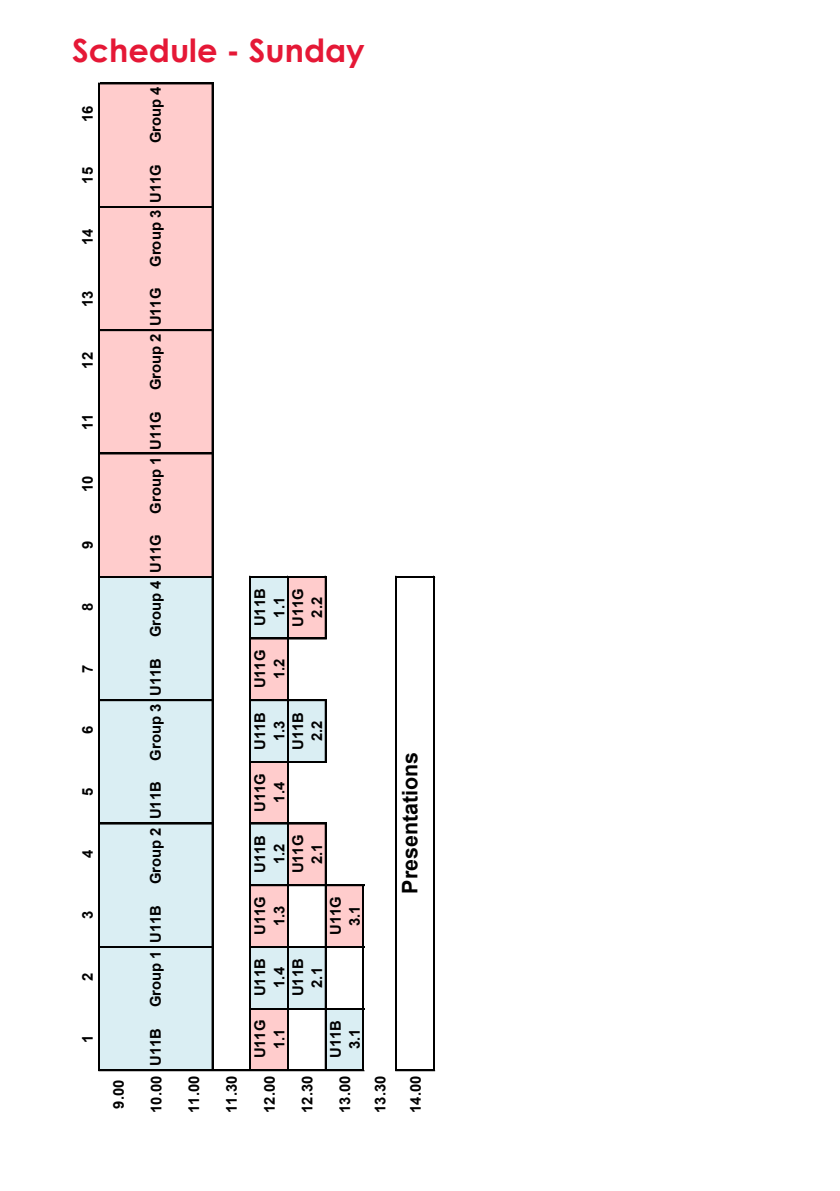
<style>
.page{position:relative;width:840px;height:1191px;background:#fff}
.page>*{position:absolute;margin:0;border:0;box-sizing:border-box;transform-origin:0 0}
.t1{font:700 32px "Century Gothic";color:#e51836}
.t2{font:700 21.4px "Arial";color:#000}
.t3{font:700 14.8px/19px "Arial";color:#000;text-align:center}
</style>
<div class="page">
<div style="left:99px;top:576px;width:114px;height:494px;background:#daeef3"></div>
<div style="left:99px;top:83px;width:114px;height:494px;background:#fcc"></div>
<div style="left:250px;top:1008px;width:38px;height:62px;background:#fcc"></div>
<div style="left:250px;top:946px;width:38px;height:62px;background:#daeef3"></div>
<div style="left:250px;top:885px;width:38px;height:61px;background:#fcc"></div>
<div style="left:250px;top:823px;width:38px;height:62px;background:#daeef3"></div>
<div style="left:250px;top:761px;width:38px;height:62px;background:#fcc"></div>
<div style="left:250px;top:700px;width:38px;height:62px;background:#daeef3"></div>
<div style="left:250px;top:638px;width:38px;height:62px;background:#fcc"></div>
<div style="left:250px;top:576px;width:38px;height:62px;background:#daeef3"></div>
<div style="left:288px;top:946px;width:38px;height:62px;background:#daeef3"></div>
<div style="left:288px;top:823px;width:38px;height:62px;background:#fcc"></div>
<div style="left:288px;top:700px;width:38px;height:62px;background:#daeef3"></div>
<div style="left:288px;top:576px;width:38px;height:62px;background:#fcc"></div>
<div style="left:325px;top:1008px;width:38px;height:62px;background:#daeef3"></div>
<div style="left:325px;top:885px;width:38px;height:61px;background:#fcc"></div>
<hr style="left:100px;top:947px;width:113px;height:1px;background:#000">
<hr style="left:100px;top:946px;width:113px;height:1px;background:#000">
<hr style="left:100px;top:823px;width:113px;height:1px;background:#000">
<hr style="left:100px;top:700px;width:113px;height:1px;background:#000">
<hr style="left:100px;top:699px;width:113px;height:1px;background:#000">
<hr style="left:100px;top:577px;width:113px;height:1px;background:#000">
<hr style="left:100px;top:576px;width:113px;height:1px;background:#000">
<hr style="left:325px;top:823px;width:1px;height:246px;background:#000">
<hr style="left:325px;top:699px;width:1px;height:62px;background:#000">
<hr style="left:99px;top:1070px;width:265px;height:1px;background:#000">
<hr style="left:99px;top:1069px;width:265px;height:1px;background:#000">
<hr style="left:251px;top:577px;width:75px;height:1px;background:#000">
<hr style="left:251px;top:576px;width:75px;height:1px;background:#000">
<hr style="left:395px;top:1070px;width:39px;height:1px;background:#000">
<hr style="left:395px;top:1069px;width:39px;height:1px;background:#000">
<hr style="left:251px;top:947px;width:113px;height:1px;background:#000">
<hr style="left:251px;top:946px;width:113px;height:1px;background:#000">
<hr style="left:251px;top:823px;width:75px;height:1px;background:#000">
<hr style="left:251px;top:700px;width:75px;height:1px;background:#000">
<hr style="left:251px;top:699px;width:75px;height:1px;background:#000">
<hr style="left:397px;top:577px;width:37px;height:1px;background:#000">
<hr style="left:397px;top:576px;width:37px;height:1px;background:#000">
<hr style="left:100px;top:453px;width:113px;height:1px;background:#000">
<hr style="left:100px;top:329px;width:113px;height:2px;background:#000">
<hr style="left:100px;top:207px;width:113px;height:1px;background:#000">
<hr style="left:100px;top:206px;width:113px;height:1px;background:#000">
<hr style="left:100px;top:84px;width:113px;height:1px;background:#000">
<hr style="left:100px;top:83px;width:113px;height:1px;background:#000">
<hr style="left:251px;top:1007px;width:113px;height:2px;background:#000">
<hr style="left:251px;top:885px;width:113px;height:1px;background:#000">
<hr style="left:251px;top:884px;width:113px;height:1px;background:#000">
<hr style="left:251px;top:762px;width:75px;height:1px;background:#000">
<hr style="left:251px;top:761px;width:75px;height:1px;background:#000">
<hr style="left:251px;top:638px;width:75px;height:1px;background:#000">
<hr style="left:98px;top:83px;width:1px;height:986px;background:#000">
<hr style="left:99px;top:83px;width:1px;height:986px;background:#000">
<hr style="left:211px;top:83px;width:1px;height:986px;background:#000">
<hr style="left:212px;top:83px;width:1px;height:986px;background:#000">
<hr style="left:249px;top:576px;width:2px;height:493px;background:#000">
<hr style="left:287px;top:576px;width:1px;height:493px;background:#000">
<hr style="left:325px;top:576px;width:1px;height:62px;background:#000">
<hr style="left:362px;top:884px;width:2px;height:185px;background:#000">
<hr style="left:395px;top:576px;width:2px;height:493px;background:#000">
<hr style="left:433px;top:576px;width:1px;height:493px;background:#000">
<p class="t1" style="left:72px;top:26px;width:294px">Schedule - Sunday</p>
<p class="t3" style="left:78px;top:122px;width:18px;rotate:-90deg">16</p>
<p class="t3" style="left:78px;top:183px;width:18px;rotate:-90deg">15</p>
<p class="t3" style="left:78px;top:245px;width:18px;rotate:-90deg">14</p>
<p class="t3" style="left:78px;top:307px;width:18px;rotate:-90deg">13</p>
<p class="t3" style="left:78px;top:368px;width:18px;rotate:-90deg">12</p>
<p class="t3" style="left:78px;top:430px;width:18px;rotate:-90deg">11</p>
<p class="t3" style="left:78px;top:492px;width:18px;rotate:-90deg">10</p>
<p class="t3" style="left:78px;top:549px;width:10px;rotate:-90deg">9</p>
<p class="t3" style="left:78px;top:611px;width:10px;rotate:-90deg">8</p>
<p class="t3" style="left:78px;top:672px;width:10px;rotate:-90deg">7</p>
<p class="t3" style="left:78px;top:734px;width:10px;rotate:-90deg">6</p>
<p class="t3" style="left:78px;top:796px;width:10px;rotate:-90deg">5</p>
<p class="t3" style="left:78px;top:857px;width:10px;rotate:-90deg">4</p>
<p class="t3" style="left:78px;top:919px;width:10px;rotate:-90deg">3</p>
<p class="t3" style="left:78px;top:981px;width:10px;rotate:-90deg">2</p>
<p class="t3" style="left:78px;top:1042px;width:10px;rotate:-90deg">1</p>
<p class="t3" style="left:146px;top:143px;width:58px;rotate:-90deg">Group 4</p>
<p class="t3" style="left:146px;top:267px;width:104px;rotate:-90deg">Group 3 U11G</p>
<p class="t3" style="left:146px;top:390px;width:104px;rotate:-90deg">Group 2 U11G</p>
<p class="t3" style="left:146px;top:513px;width:104px;rotate:-90deg">Group 1 U11G</p>
<p class="t3" style="left:146px;top:573px;width:40px;rotate:-90deg">U11G</p>
<p class="t3" style="left:146px;top:637px;width:58px;rotate:-90deg">Group 4</p>
<p class="t3" style="left:146px;top:760px;width:104px;rotate:-90deg">Group 3 U11B</p>
<p class="t3" style="left:146px;top:884px;width:104px;rotate:-90deg">Group 2 U11B</p>
<p class="t3" style="left:146px;top:1007px;width:104px;rotate:-90deg">Group 1 U11B</p>
<p class="t3" style="left:146px;top:1066px;width:39px;rotate:-90deg">U11B</p>
<p class="t3" style="left:288px;top:626px;width:40px;rotate:-90deg">U11G<br>2.2</p>
<p class="t3" style="left:250px;top:626px;width:39px;rotate:-90deg">U11B<br>1.1</p>
<p class="t3" style="left:250px;top:688px;width:40px;rotate:-90deg">U11G<br>1.2</p>
<p class="t3" style="left:250px;top:749px;width:39px;rotate:-90deg">U11B<br>1.3</p>
<p class="t3" style="left:288px;top:749px;width:39px;rotate:-90deg">U11B<br>2.2</p>
<p class="t3" style="left:250px;top:811px;width:40px;rotate:-90deg">U11G<br>1.4</p>
<p class="t3" style="left:288px;top:873px;width:40px;rotate:-90deg">U11G<br>2.1</p>
<p class="t3" style="left:250px;top:873px;width:39px;rotate:-90deg">U11B<br>1.2</p>
<p class="t3" style="left:250px;top:935px;width:40px;rotate:-90deg">U11G<br>1.3</p>
<p class="t3" style="left:326px;top:935px;width:40px;rotate:-90deg">U11G<br>3.1</p>
<p class="t3" style="left:250px;top:996px;width:39px;rotate:-90deg">U11B<br>1.4</p>
<p class="t3" style="left:288px;top:996px;width:39px;rotate:-90deg">U11B<br>2.1</p>
<p class="t3" style="left:250px;top:1058px;width:40px;rotate:-90deg">U11G<br>1.1</p>
<p class="t3" style="left:326px;top:1058px;width:39px;rotate:-90deg">U11B<br>3.1</p>
<p class="t3" style="left:109px;top:1108px;width:30px;rotate:-90deg">9.00</p>
<p class="t3" style="left:147px;top:1112px;width:39px;rotate:-90deg">10.00</p>
<p class="t3" style="left:184px;top:1112px;width:39px;rotate:-90deg">11.00</p>
<p class="t3" style="left:222px;top:1112px;width:39px;rotate:-90deg">11.30</p>
<p class="t3" style="left:260px;top:1112px;width:39px;rotate:-90deg">12.00</p>
<p class="t3" style="left:298px;top:1112px;width:39px;rotate:-90deg">12.30</p>
<p class="t3" style="left:335px;top:1112px;width:39px;rotate:-90deg">13.00</p>
<p class="t2" style="left:394px;top:893px;width:143px;rotate:-90deg">Presentations</p>
<p class="t3" style="left:370px;top:1112px;width:39px;rotate:-90deg">13.30</p>
<p class="t3" style="left:406px;top:1112px;width:39px;rotate:-90deg">14.00</p>
</div>
